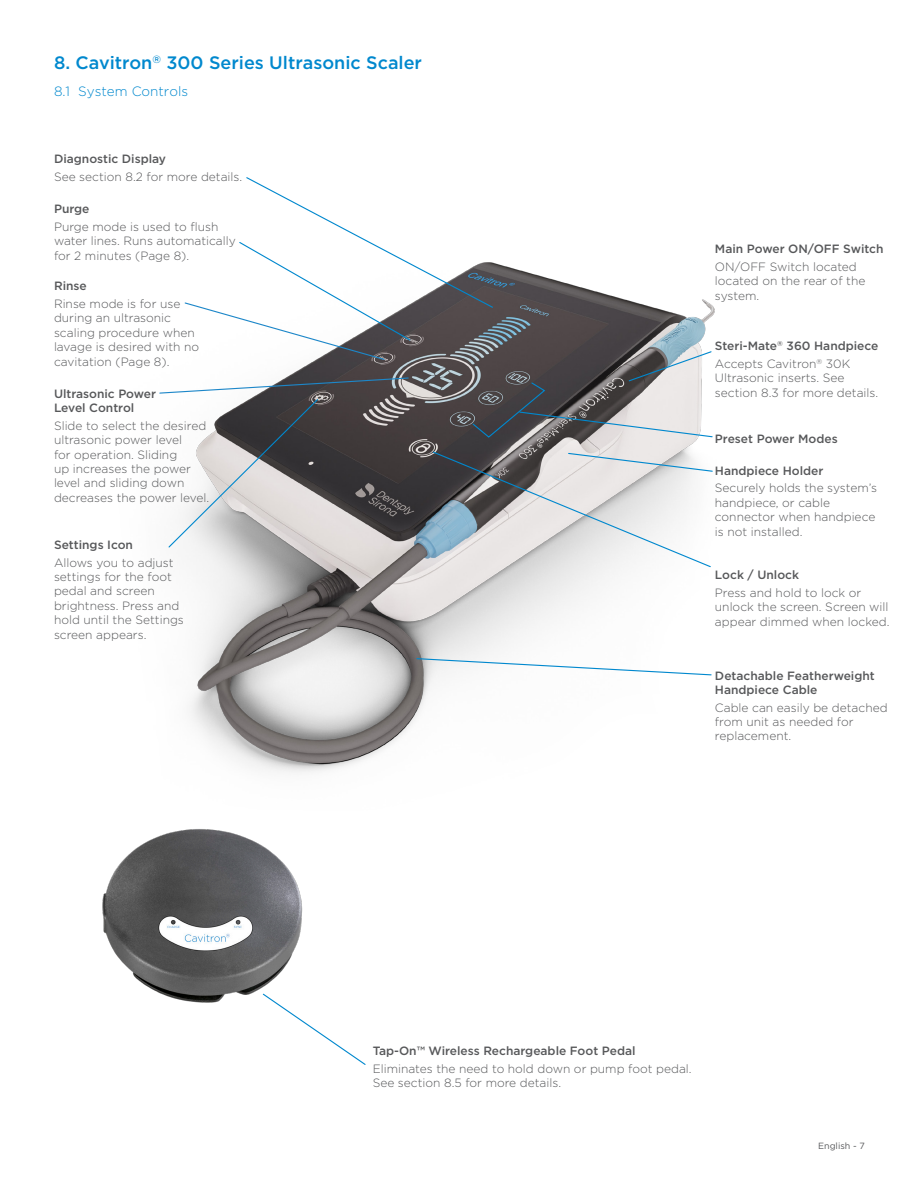
<style>
.page{position:relative;width:918px;height:1188px;background:#fff}
.page>*{position:absolute;margin:0;border:0;box-sizing:border-box;transform-origin:0 0}
.Section_header{font:500 18px "Gotham";color:#0088ce}
.Section_header-2{font:300 13.5px "Gotham";color:#0088ce}
.Body_Copy{font:300 12px/14.4px "Gotham";color:#57585a}
.Body_Copy-2{font:500 12px/14.4px "Gotham";color:#57585a}
.t1{font:9px "Gotham";color:#57585a}
</style>
<div class="page">
<img style="left:190px;top:306px;width:525px;height:467px">
<img style="left:102px;top:829px;width:201px;height:174px">
<svg style="left:262px;top:993px;width:104px;height:72px"></svg>
<svg style="left:416px;top:657px;width:296px;height:19px"></svg>
<svg style="left:159px;top:177px;width:554px;height:391px"></svg>
<p class="Section_header" style="left:54px;top:52px;width:370px">8. Cavitron<sup>®</sup> 300 Series Ultrasonic Scaler</p>
<p class="Section_header-2" style="left:54px;top:84px;width:136px">8.1 System Controls</p>
<p class="Body_Copy-2" style="left:54px;top:152px;width:114px">Diagnostic Display</p>
<p class="Body_Copy" style="left:54px;top:169px;width:190px">See section 8.2 for more details.</p>
<p class="Body_Copy-2" style="left:54px;top:201px;width:37px">Purge</p>
<p class="Body_Copy" style="left:54px;top:219px;width:183px">Purge mode is used to flush water lines. Runs automatically for 2 minutes (Page 8).</p>
<p class="Body_Copy-2" style="left:54px;top:279px;width:34px">Rinse</p>
<p class="Body_Copy" style="left:54px;top:296px;width:147px">Rinse mode is for use during an ultrasonic scaling procedure when lavage is desired with no cavitation (Page 8).</p>
<p class="Body_Copy-2" style="left:54px;top:386px;width:104px">Ultrasonic Power<br>Level Control</p>
<p class="Body_Copy" style="left:54px;top:418px;width:157px">Slide to select the desired ultrasonic power level<br>for operation. Sliding<br>up increases the power level and sliding down decreases the power level.</p>
<p class="Body_Copy-2" style="left:54px;top:537px;width:81px">Settings Icon</p>
<p class="Body_Copy" style="left:54px;top:555px;width:131px">Allows you to adjust settings for the foot pedal and screen brightness. Press and hold until the Settings screen appears.</p>
<p class="Body_Copy-2" style="left:715px;top:241px;width:170px">Main Power ON/OFF Switch</p>
<p class="Body_Copy" style="left:715px;top:259px;width:152px">ON/OFF Switch located located on the rear of the system.</p>
<p class="Body_Copy-2" style="left:715px;top:338px;width:165px">Steri-Mate<sup>®</sup> 360 Handpiece</p>
<p class="Body_Copy" style="left:715px;top:356px;width:165px">Accepts Cavitron<sup>®</sup> 30K<br>Ultrasonic inserts. See section 8.3 for more details.</p>
<p class="Body_Copy-2" style="left:715px;top:432px;width:124px">Preset Power Modes</p>
<p class="Body_Copy-2" style="left:715px;top:463px;width:110px">Handpiece Holder</p>
<p class="Body_Copy" style="left:715px;top:481px;width:164px">Securely holds the system’s handpiece, or cable connector when handpiece is not installed.</p>
<p class="Body_Copy-2" style="left:715px;top:567px;width:86px">Lock / Unlock</p>
<p class="Body_Copy" style="left:715px;top:585px;width:176px">Press and hold to lock or unlock the screen. Screen will appear dimmed when locked.</p>
<p class="Body_Copy-2" style="left:715px;top:668px;width:161px">Detachable Featherweight<br>Handpiece Cable</p>
<p class="Body_Copy" style="left:715px;top:700px;width:174px">Cable can easily be detached from unit as needed for replacement.</p>
<p class="Body_Copy-2" style="left:373px;top:1043px;width:264px">Tap-On™ Wireless Rechargeable Foot Pedal</p>
<p class="Body_Copy" style="left:373px;top:1061px;width:320px">Eliminates the need to hold down or pump foot pedal.<br>See section 8.5 for more details.</p>
<p class="t1" style="left:818px;top:1141px;width:48px">English - 7</p>
</div>
